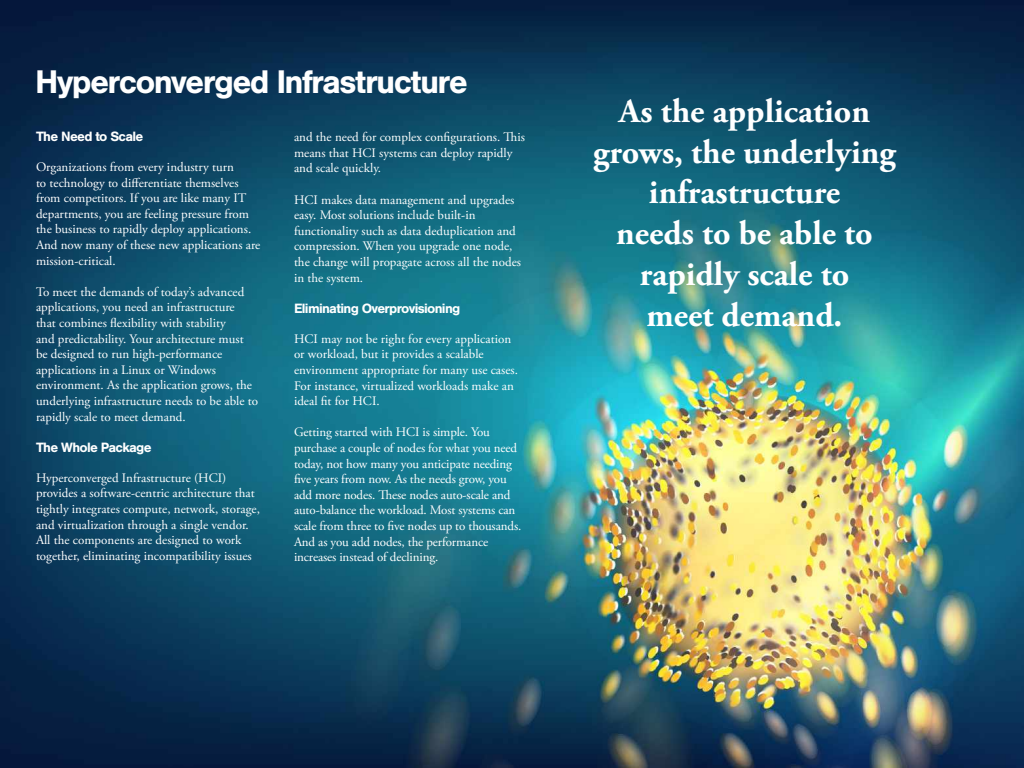
<style>
.page{position:relative;width:1024px;height:768px;background:#fff}
.page>*{position:absolute;margin:0;border:0;box-sizing:border-box;transform-origin:0 0}
.t1{font:700 34px/40.8px "Adobe Garamond Pro";color:#fff;text-align:center}
.t2{font:700 34px "Nimbus San";letter-spacing:-.05em;color:#fff}
.t3{font:700 14px "Nimbus San";letter-spacing:-.05em;color:#fff}
.t4{font:13px/15.6px "Adobe Garamond Pro";color:#fff}
</style>
<div class="page">
<img style="left:0;top:0;width:1024px;height:768px">
<h1 class="t2" style="left:35px;top:62px;width:434px">Hyperconverged Infrastructure</h1>
<p class="t3" style="left:36px;top:129px;width:109px">The Need to Scale</p>
<p class="t4" style="left:36px;top:160px;width:226px">Organizations from every industry turn<br>to technology to differentiate themselves from competitors. If you are like many IT departments, you are feeling pressure from the business to rapidly deploy applications.<br>And now many of these new applications are mission-critical.</p>
<p class="t4" style="left:36px;top:284px;width:224px">To meet the demands of today’s advanced applications, you need an infrastructure<br>that combines flexibility with stability<br>and predictability. Your architecture must be designed to run high-performance applications in a Linux or Windows environment. As the application grows, the underlying infrastructure needs to be able to rapidly scale to meet demand.</p>
<p class="t3" style="left:36px;top:439px;width:117px">The Whole Package</p>
<p class="t4" style="left:36px;top:470px;width:226px">Hyperconverged Infrastructure (HCI) provides a software-centric architecture that tightly integrates compute, network, storage, and virtualization through a single vendor.<br>All the components are designed to work together, eliminating incompatibility issues</p>
<p class="t4" style="left:294px;top:130px;width:232px">and the need for complex configurations. This means that HCI systems can deploy rapidly and scale quickly.</p>
<p class="t4" style="left:294px;top:192px;width:229px">HCI makes data management and upgrades easy. Most solutions include built-in functionality such as data deduplication and compression. When you upgrade one node, the change will propagate across all the nodes in the system.</p>
<p class="t3" style="left:294px;top:300px;width:168px">Eliminating Overprovisioning</p>
<p class="t4" style="left:294px;top:331px;width:226px">HCI may not be right for every application or workload, but it provides a scalable environment appropriate for many use cases.<br>For instance, virtualized workloads make an ideal fit for HCI.</p>
<p class="t4" style="left:294px;top:425px;width:229px">Getting started with HCI is simple. You purchase a couple of nodes for what you need today, not how many you anticipate needing five years from now. As the needs grow, you add more nodes. These nodes auto-scale and auto-balance the workload. Most systems can scale from three to five nodes up to thousands.<br>And as you add nodes, the performance increases instead of declining.</p>
<h1 class="t1" style="left:593px;top:91px;width:304px">As the application grows, the underlying infrastructure<br>needs to be able to rapidly scale to<br>meet demand.</h1>
</div>
